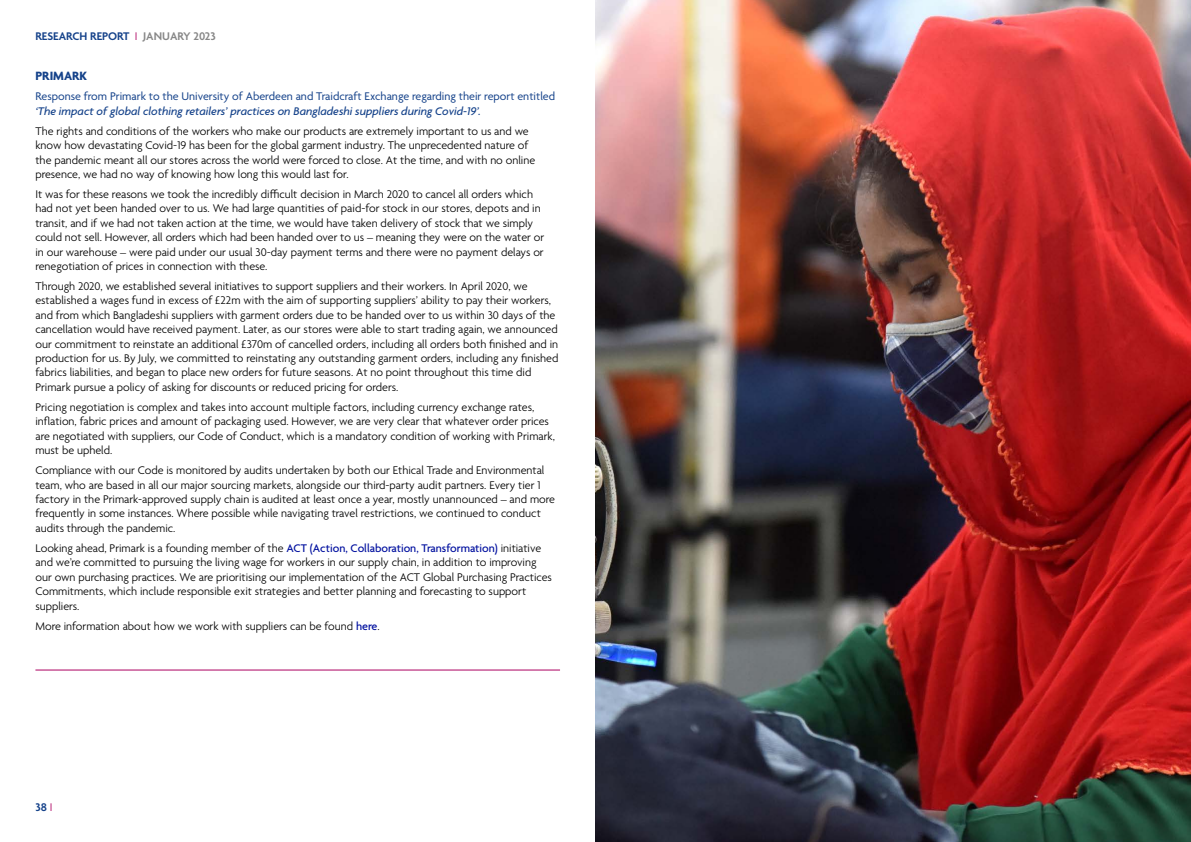
<style>
.page{position:relative;width:1191px;height:842px;background:#fff}
.page>*{position:absolute;margin:0;border:0;box-sizing:border-box;transform-origin:0 0}
.Covid_19_Statements{font:700 13px "Agenda";color:#15428a}
.Covid_19_Statements-2{font:300 12px/14.4px "Agenda";color:#000}
.Covid_19_Statements-3{font:12px/14.4px "Agenda";color:#15428a}
.t1{font:600 12px "Agenda";color:#15428a}
.s1{font-weight:300;color:#ad0061}
.s2{color:#878787}
.s3{font-weight:500;font-style:italic}
.s4{font-weight:500;color:#00109f}
</style>
<div class="page">
<hr style="left:35px;top:670px;width:525px;height:1px;background:#ad0061">
<img style="left:595px;top:0;width:596px;height:842px">
<p class="t1" style="left:35px;top:29px;width:182px">RESEARCH REPORT <span class="s1">I</span> <span class="s2">JANUARY 2023</span></p>
<h2 class="Covid_19_Statements" style="left:35px;top:69px;width:53px">PRIMARK</h2>
<h2 class="Covid_19_Statements-3" style="left:35px;top:90px;width:521px">Response from Primark to the University of Aberdeen and Traidcraft Exchange regarding their report entitled <span class="s3">‘The impact of global clothing retailers’ practices on Bangladeshi suppliers during Covid-19’.</span></h2>
<h2 class="Covid_19_Statements-2" style="left:35px;top:124px;width:501px">The rights and conditions of the workers who make our products are extremely important to us and we know how devastating Covid-19 has been for the global garment industry. The unprecedented nature of the pandemic meant all our stores across the world were forced to close. At the time, and with no online presence, we had no way of knowing how long this would last for.</h2>
<h2 class="Covid_19_Statements-2" style="left:35px;top:188px;width:510px">It was for these reasons we took the incredibly difficult decision in March 2020 to cancel all orders which had not yet been handed over to us. We had large quantities of paid-for stock in our stores, depots and in transit, and if we had not taken action at the time, we would have taken delivery of stock that we simply could not sell. However, all orders which had been handed over to us – meaning they were on the water or in our warehouse – were paid under our usual 30-day payment terms and there were no payment delays or renegotiation of prices in connection with these.</h2>
<h2 class="Covid_19_Statements-2" style="left:35px;top:280px;width:524px">Through 2020, we established several initiatives to support suppliers and their workers. In April 2020, we established a wages fund in excess of £22m with the aim of supporting suppliers’ ability to pay their workers, and from which Bangladeshi suppliers with garment orders due to be handed over to us within 30 days of the cancellation would have received payment. Later, as our stores were able to start trading again, we announced our commitment to reinstate an additional £370m of cancelled orders, including all orders both finished and in production for us. By July, we committed to reinstating any outstanding garment orders, including any finished fabrics liabilities, and began to place new orders for future seasons. At no point throughout this time did Primark pursue a policy of asking for discounts or reduced pricing for orders.</h2>
<h2 class="Covid_19_Statements-2" style="left:35px;top:401px;width:521px">Pricing negotiation is complex and takes into account multiple factors, including currency exchange rates, inflation, fabric prices and amount of packaging used. However, we are very clear that whatever order prices are negotiated with suppliers, our Code of Conduct, which is a mandatory condition of working with Primark, must be upheld.</h2>
<h2 class="Covid_19_Statements-2" style="left:35px;top:464px;width:521px">Compliance with our Code is monitored by audits undertaken by both our Ethical Trade and Environmental team, who are based in all our major sourcing markets, alongside our third-party audit partners. Every tier 1 factory in the Primark-approved supply chain is audited at least once a year, mostly unannounced – and more frequently in some instances. Where possible while navigating travel restrictions, we continued to conduct audits through the pandemic.</h2>
<h2 class="Covid_19_Statements-2" style="left:35px;top:542px;width:518px">Looking ahead, Primark is a founding member of the <span class="s4">ACT (Action, Collaboration, Transformation)</span> initiative and we’re committed to pursuing the living wage for workers in our supply chain, in addition to improving our own purchasing practices. We are prioritising our implementation of the ACT Global Purchasing Practices Commitments, which include responsible exit strategies and better planning and forecasting to support suppliers.</h2>
<h2 class="Covid_19_Statements-2" style="left:35px;top:619px;width:346px">More information about how we work with suppliers can be found <span class="s4">here</span>.</h2>
<p class="t1" style="left:35px;top:800px;width:18px">38 <span class="s1">I</span></p>
</div>
